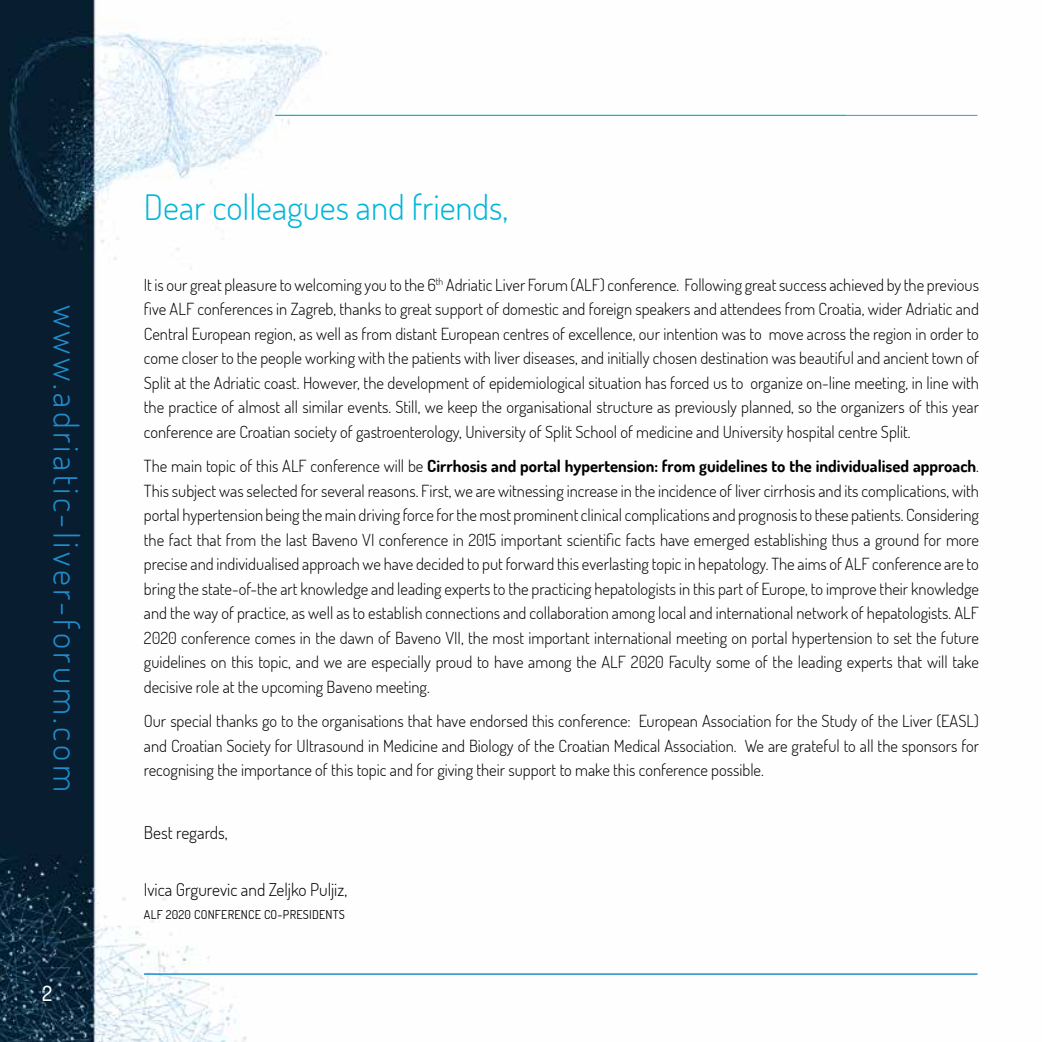
<style>
.page{position:relative;width:1042px;height:1042px;background:#fff}
.page>*{position:absolute;margin:0;border:0;box-sizing:border-box;transform-origin:0 0}
.t1{font:300 35px "Dosis";letter-spacing:.1em;color:#208dcb}
.t2{font:300 35px "Dosis";color:#00b6d9}
.t3{font:500 21px "Dosis";color:#fff}
.t4{font:300 17.5px "Dosis";color:#000}
.t5{font:300 16.62px/24.5px "Dosis";color:#000;text-align:justify}
.t6{font:12.25px "Dosis";letter-spacing:.02em;color:#000}
.s1{font-weight:700}
</style>
<div class="page">
<img style="left:0;top:0;width:978px;height:1042px">
<hr style="left:275px;top:115px;width:702px;height:1px;background:#00b6d9">
<hr style="left:144px;top:974px;width:833px;height:1px;background:#208dcb">
<h1 class="t1" style="left:89px;top:305px;width:488px;rotate:90deg">www.adriatic-liver-forum.com</h1>
<p class="t3" style="left:42px;top:979px;width:12px">2</p>
<h1 class="t2" style="left:144px;top:184px;width:366px">Dear colleagues and friends,</h1>
<p class="t5" style="left:144px;top:272px;width:836px">It is our great pleasure to welcoming you to the 6<sup>th</sup> Adriatic Liver Forum (ALF) conference. Following great success achieved by the previous five ALF conferences in Zagreb, thanks to great support of domestic and foreign speakers and attendees from Croatia, wider Adriatic and Central European region, as well as from distant European centres of excellence, our intention was to move across the region in order to come closer to the people working with the patients with liver diseases, and initially chosen destination was beautiful and ancient town of Split at the Adriatic coast. However, the development of epidemiological situation has forced us to organize on-line meeting, in line with the practice of almost all similar events. Still, we keep the organisational structure as previously planned, so the organizers of this year conference are Croatian society of gastroenterology, University of Split School of medicine and University hospital centre Split.</p>
<p class="t5" style="left:144px;top:453px;width:836px">The main topic of this ALF conference will be <span class="s1">Cirrhosis and portal hypertension: from guidelines to the individualised approach</span>.<br>This subject was selected for several reasons. First, we are witnessing increase in the incidence of liver cirrhosis and its complications, with portal hypertension being the main driving force for the most prominent clinical complications and prognosis to these patients. Considering the fact that from the last Baveno VI conference in 2015 important scientific facts have emerged establishing thus a ground for more precise and individualised approach we have decided to put forward this everlasting topic in hepatology. The aims of ALF conference are to bring the state-of-the art knowledge and leading experts to the practicing hepatologists in this part of Europe, to improve their knowledge and the way of practice, as well as to establish connections and collaboration among local and international network of hepatologists. ALF 2020 conference comes in the dawn of Baveno VII, the most important international meeting on portal hypertension to set the future guidelines on this topic, and we are especially proud to have among the ALF 2020 Faculty some of the leading experts that will take decisive role at the upcoming Baveno meeting.</p>
<p class="t5" style="left:144px;top:708px;width:836px">Our special thanks go to the organisations that have endorsed this conference: European Association for the Study of the Liver (EASL) and Croatian Society for Ultrasound in Medicine and Biology of the Croatian Medical Association. We are grateful to all the sponsors for recognising the importance of this topic and for giving their support to make this conference possible.</p>
<p class="t4" style="left:144px;top:821px;width:85px">Best regards,</p>
<p class="t4" style="left:144px;top:878px;width:205px">Ivica Grgurevic and Zeljko Puljiz,</p>
<p class="t6" style="left:144px;top:907px;width:203px">ALF 2020 CONFERENCE CO-PRESIDENTS</p>
</div>
